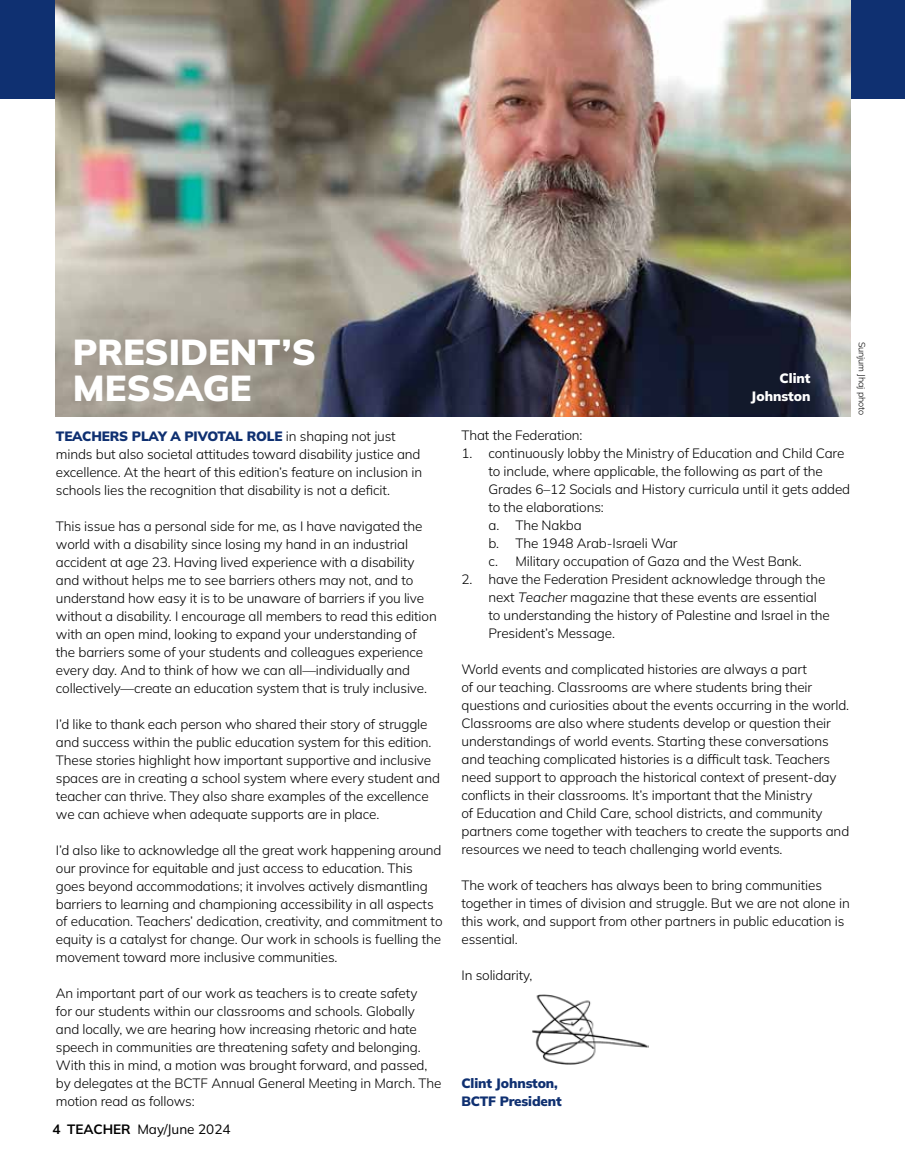
<style>
.page{position:relative;width:905px;height:1161px;background:#fff}
.page>*{position:absolute;margin:0;border:0;box-sizing:border-box;transform-origin:0 0}
.t1{font:900 36px/36px "Mulish";color:#fff}
.t2{font:200 13.5px/18px "Mulish";letter-spacing:-.01em;color:#000}
.t3{font:900 13.5px/18px "Mulish";letter-spacing:-.01em;color:#0f3071}
.t4{font:900 13.5px/18px "Mulish";color:#fff;text-align:right}
.t5{font:200 9px "Mulish";letter-spacing:-.01em;color:#000}
.s1{font-weight:900;color:#0f3071}
.s2{font-weight:700}
.s3{font-style:italic}
</style>
<div class="page">
<div style="left:0;top:0;width:904px;height:98px;background:#0f3071"></div>
<img style="left:56px;top:0;width:794px;height:416px">
<img style="left:532px;top:994px;width:116px;height:71px">
<h1 class="t1" style="left:73px;top:333px;width:245px">PRESIDENT’S<br>MESSAGE</h1>
<p class="t2" style="left:56px;top:426px;width:368px"><span class="s1">TEACHERS PLAY A PIVOTAL ROLE</span> in shaping not just minds but also societal attitudes toward disability justice and excellence. At the heart of this edition’s feature on inclusion in schools lies the recognition that disability is not a deficit.</p>
<p class="t2" style="left:56px;top:516px;width:382px">This issue has a personal side for me, as I have navigated the world with a disability since losing my hand in an industrial accident at age 23. Having lived experience with a disability and without helps me to see barriers others may not, and to understand how easy it is to be unaware of barriers if you live without a disability. I encourage all members to read this edition with an open mind, looking to expand your understanding of the barriers some of your students and colleagues experience every day. And to think of how we can all—individually and collectively—create an education system that is truly inclusive.</p>
<p class="t2" style="left:56px;top:714px;width:385px">I’d like to thank each person who shared their story of struggle and success within the public education system for this edition.<br>These stories highlight how important supportive and inclusive spaces are in creating a school system where every student and teacher can thrive. They also share examples of the excellence we can achieve when adequate supports are in place.</p>
<p class="t2" style="left:56px;top:840px;width:388px">I’d also like to acknowledge all the great work happening around our province for equitable and just access to education. This goes beyond accommodations; it involves actively dismantling barriers to learning and championing accessibility in all aspects of education. Teachers’ dedication, creativity, and commitment to equity is a catalyst for change. Our work in schools is fuelling the movement toward more inclusive communities.</p>
<p class="t2" style="left:56px;top:984px;width:387px">An important part of our work as teachers is to create safety<br>for our students within our classrooms and schools. Globally and locally, we are hearing how increasing rhetoric and hate speech in communities are threatening safety and belonging.<br>With this in mind, a motion was brought forward, and passed, by delegates at the BCTF Annual General Meeting in March. The motion read as follows:</p>
<p class="t2" style="left:52px;top:1120px;width:180px"><span class="s2">4 TEACHER</span> May/June 2024</p>
<p class="t4" style="left:751px;top:369px;width:61px">Clint<br>Johnston</p>
<p class="t5" style="left:868px;top:342px;width:74px;rotate:90deg">Sunjum Jhaj photo</p>
<p class="t2" style="left:461px;top:426px;width:122px">That the Federation:</p>
<p class="t2" style="left:488px;top:444px;width:363px;text-indent:-27px">1. continuously lobby the Ministry of Education and Child Care to include, where applicable, the following as part of the Grades 6–12 Socials and History curricula until it gets added to the elaborations:<br>a. The Nakba<br>b. The 1948 Arab-Israeli War<br>c. Military occupation of Gaza and the West Bank.</p>
<p class="t2" style="left:488px;top:570px;width:343px;text-indent:-27px">2. have the Federation President acknowledge through the next <span class="s3">Teacher</span> magazine that these events are essential to understanding the history of Palestine and Israel in the President’s Message.</p>
<p class="t2" style="left:461px;top:660px;width:389px">World events and complicated histories are always a part<br>of our teaching. Classrooms are where students bring their questions and curiosities about the events occurring in the world.<br>Classrooms are also where students develop or question their understandings of world events. Starting these conversations and teaching complicated histories is a difficult task. Teachers need support to approach the historical context of present-day conflicts in their classrooms. It’s important that the Ministry<br>of Education and Child Care, school districts, and community partners come together with teachers to create the supports and resources we need to teach challenging world events.</p>
<p class="t2" style="left:461px;top:876px;width:390px">The work of teachers has always been to bring communities together in times of division and struggle. But we are not alone in this work, and support from other partners in public education is essential.</p>
<p class="t2" style="left:461px;top:966px;width:72px">In solidarity,</p>
<p class="t3" style="left:461px;top:1074px;width:102px">Clint Johnston,<br>BCTF President</p>
</div>
